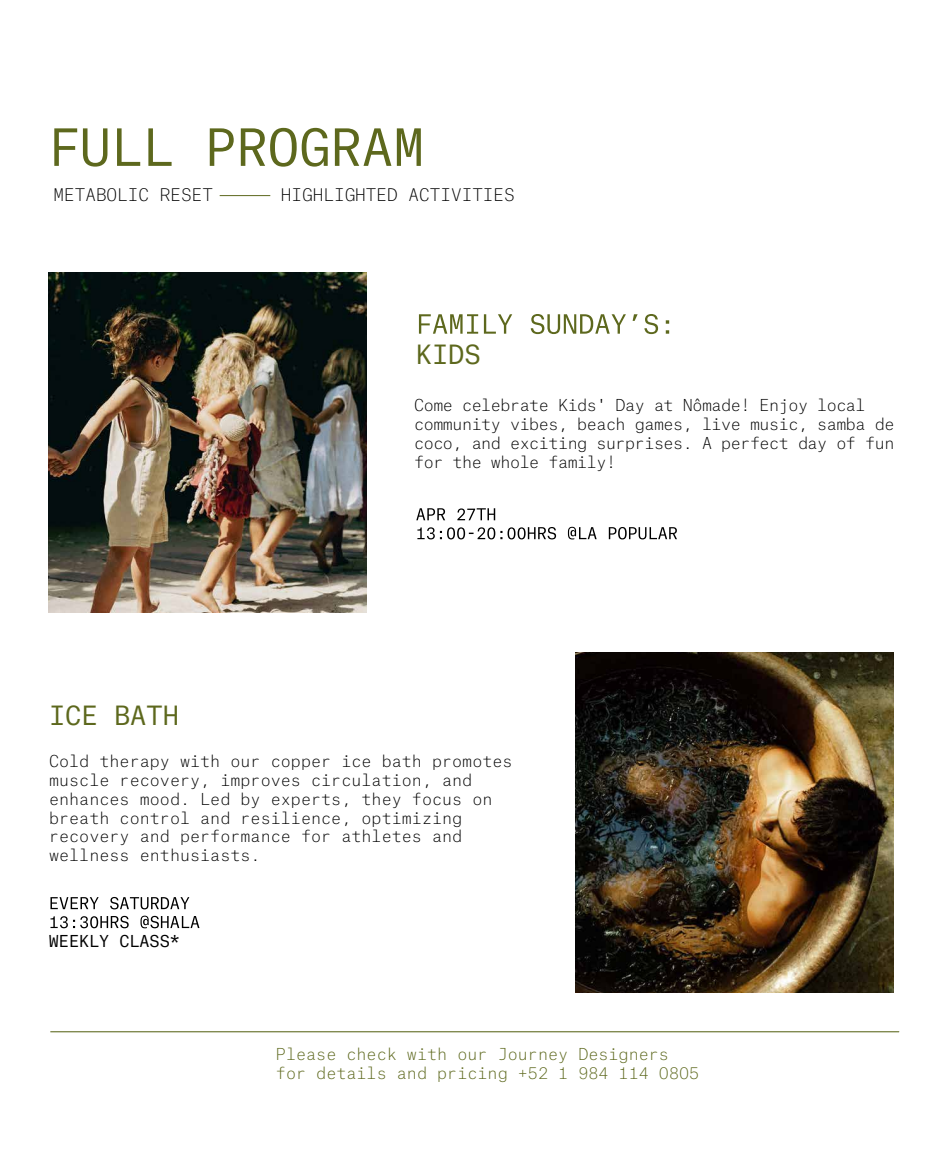
<style>
.page{position:relative;width:945px;height:1155px;background:#fff}
.page>*{position:absolute;margin:0;border:0;box-sizing:border-box;transform-origin:0 0}
.t1{font:25.38px "Atlas Typewriter";color:#5d681d}
.t2{font:100 16.62px "Atlas Typewriter";color:#000}
.t3{font:100 15.75px/18.9px "Atlas Typewriter";color:#000}
.t4{font:100 15.75px/18.9px "Atlas Typewriter";letter-spacing:-.03em;color:#000}
.t5{font:100 15.75px/18.9px "Atlas Typewriter";color:#5d681d}
.t6{font:15.75px "Atlas Typewriter";color:#000}
</style>
<div class="page">
<hr style="left:50px;top:1031px;width:849px;height:1px;background:#5d681d">
<img style="left:49px;top:273px;width:318px;height:339px">
<svg style="left:419px;top:314px;width:250px;height:20px"></svg>
<svg style="left:416px;top:508px;width:79px;height:12px"></svg>
<svg style="left:417px;top:527px;width:260px;height:12px"></svg>
<svg style="left:54px;top:128px;width:367px;height:39px"></svg>
<hr style="left:220px;top:195px;width:50px;height:1px;background:#5d681d">
<img style="left:576px;top:653px;width:318px;height:339px">
<svg style="left:50px;top:897px;width:139px;height:12px"></svg>
<svg style="left:51px;top:916px;width:148px;height:12px"></svg>
<p class="t2" style="left:53px;top:181px;width:161px">METABOLIC RESET</p>
<p class="t2" style="left:281px;top:181px;width:236px">HIGHLIGHTED ACTIVITIES</p>
<h1 class="t1" style="left:49px;top:698px;width:131px">ICE BATH</h1>
<h1 class="t1" style="left:416px;top:337px;width:66px">KIDS</h1>
<p class="t4" style="left:414px;top:394px;width:482px">Come celebrate Kids' Day at Nômade! Enjoy local community vibes, beach games, live music, samba de coco, and exciting surprises. A perfect day of fun for the whole family!</p>
<p class="t3" style="left:49px;top:750px;width:465px">Cold therapy with our copper ice bath promotes muscle recovery, improves circulation, and enhances mood. Led by experts, they focus on breath control and resilience, optimizing recovery and performance for athletes and wellness enthusiasts.</p>
<p class="t6" style="left:49px;top:930px;width:133px">WEEKLY CLASS*</p>
<p class="t5" style="left:276px;top:1043px;width:425px">Please check with our Journey Designers for details and pricing +52 1 984 114 0805</p>
</div>
